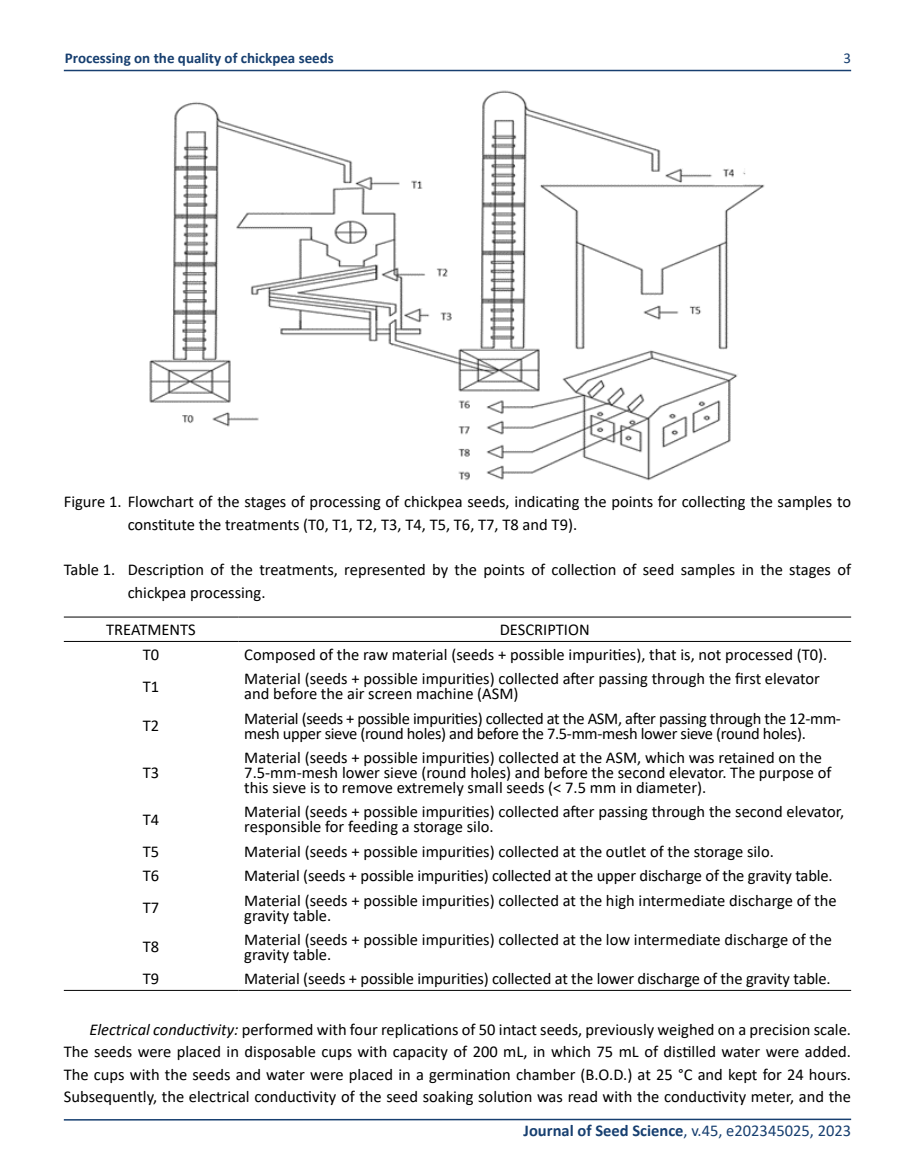
<style>
.page{position:relative;width:915px;height:1170px;background:#fff}
.page>*{position:absolute;margin:0;border:0;box-sizing:border-box;transform-origin:0 0}
.t1{font:16.5px/15px "Calibri";color:#000}
.t2{font:16.5px/15px "Calibri";letter-spacing:-.02em;color:#000}
.t3{font:16.5px "Calibri";color:#173f70}
.t4{font:700 15px "Calibri";color:#173f70}
.t5{font:15px "Calibri";color:#173f70}
.s1{font-style:italic}
.s2{font-weight:700}
</style>
<div class="page">
<svg style="left:63px;top:1118px;width:789px;height:3px;background:#8a9eb7"></svg>
<hr style="left:64px;top:70px;width:786px;height:1px;background:#173f70">
<img style="left:149px;top:90px;width:616px;height:391px">
<hr style="left:64px;top:616px;width:174px;height:1px;background:#000">
<hr style="left:238px;top:616px;width:612px;height:1px;background:#000">
<hr style="left:64px;top:641px;width:174px;height:1px;background:#000">
<hr style="left:238px;top:641px;width:612px;height:1px;background:#000">
<hr style="left:64px;top:989px;width:174px;height:1px;background:#000">
<hr style="left:238px;top:989px;width:612px;height:1px;background:#000">
<p class="t4" style="left:65px;top:48px;width:270px">Processing on the quality of chickpea seeds</p>
<p class="t5" style="left:843px;top:47px;width:9px">3</p>
<p class="t1" style="left:128px;top:490px;width:724px;line-height:22.5px;text-indent:-64px">Figure 1. Flowchart of the stages of processing of chickpea seeds, indicating the points for collecting the samples to constitute the treatments (T0, T1, T2, T3, T4, T5, T6, T7, T8 and T9).</p>
<p class="t1" style="left:128px;top:558px;width:724px;line-height:22.5px;text-indent:-64px">Table 1. Description of the treatments, represented by the points of collection of seed samples in the stages of chickpea processing.</p>
<p class="t1" style="left:106px;top:622px;width:91px">TREATMENTS</p>
<p class="t1" style="left:499px;top:622px;width:91px">DESCRIPTION</p>
<p class="t1" style="left:143px;top:646px;width:18px">T0</p>
<p class="t1" style="left:244px;top:646px;width:584px">Composed of the raw material (seeds + possible impurities), that is, not processed (T0).</p>
<p class="t1" style="left:143px;top:678px;width:18px">T1</p>
<p class="t1" style="left:244px;top:670px;width:577px">Material (seeds + possible impurities) collected after passing through the first elevator and before the air screen machine (ASM)</p>
<p class="t1" style="left:143px;top:717px;width:18px">T2</p>
<p class="t2" style="left:244px;top:710px;width:598px">Material (seeds + possible impurities) collected at the ASM, after passing through the 12-mm&shy;mesh upper sieve (round holes) and before the 7.5-mm-mesh lower sieve (round holes).</p>
<p class="t1" style="left:143px;top:764px;width:18px">T3</p>
<p class="t1" style="left:244px;top:749px;width:588px">Material (seeds + possible impurities) collected at the ASM, which was retained on the<br>7.5-mm-mesh lower sieve (round holes) and before the second elevator. The purpose of this sieve is to remove extremely small seeds (&lt; 7.5 mm in diameter).</p>
<p class="t1" style="left:143px;top:811px;width:18px">T4</p>
<p class="t1" style="left:244px;top:804px;width:601px">Material (seeds + possible impurities) collected after passing through the second elevator, responsible for feeding a storage silo.</p>
<p class="t1" style="left:143px;top:843px;width:18px">T5</p>
<p class="t1" style="left:244px;top:843px;width:531px">Material (seeds + possible impurities) collected at the outlet of the storage silo.</p>
<p class="t1" style="left:143px;top:867px;width:18px">T6</p>
<p class="t1" style="left:244px;top:867px;width:589px">Material (seeds + possible impurities) collected at the upper discharge of the gravity table.</p>
<p class="t1" style="left:143px;top:899px;width:18px">T7</p>
<p class="t1" style="left:244px;top:892px;width:593px">Material (seeds + possible impurities) collected at the high intermediate discharge of the gravity table.</p>
<p class="t1" style="left:143px;top:939px;width:18px">T8</p>
<p class="t1" style="left:244px;top:931px;width:589px">Material (seeds + possible impurities) collected at the low intermediate discharge of the gravity table.</p>
<p class="t1" style="left:143px;top:970px;width:18px">T9</p>
<p class="t1" style="left:244px;top:970px;width:587px">Material (seeds + possible impurities) collected at the lower discharge of the gravity table.</p>
<p class="t1" style="left:64px;top:1017px;width:788px;line-height:22.5px;text-align:justify;text-indent:26px"><span class="s1">Electrical conductivity:</span> performed with four replications of 50 intact seeds, previously weighed on a precision scale.<br>The seeds were placed in disposable cups with capacity of 200 mL, in which 75 mL of distilled water were added.<br>The cups with the seeds and water were placed in a germination chamber (B.O.D.) at 25 °C and kept for 24 hours.<br>Subsequently, the electrical conductivity of the seed soaking solution was read with the conductivity meter, and the</p>
<p class="t3" style="left:523px;top:1118px;width:329px"><span class="s2">Journal of Seed Science</span>, v.45, e202345025, 2023</p>
</div>
